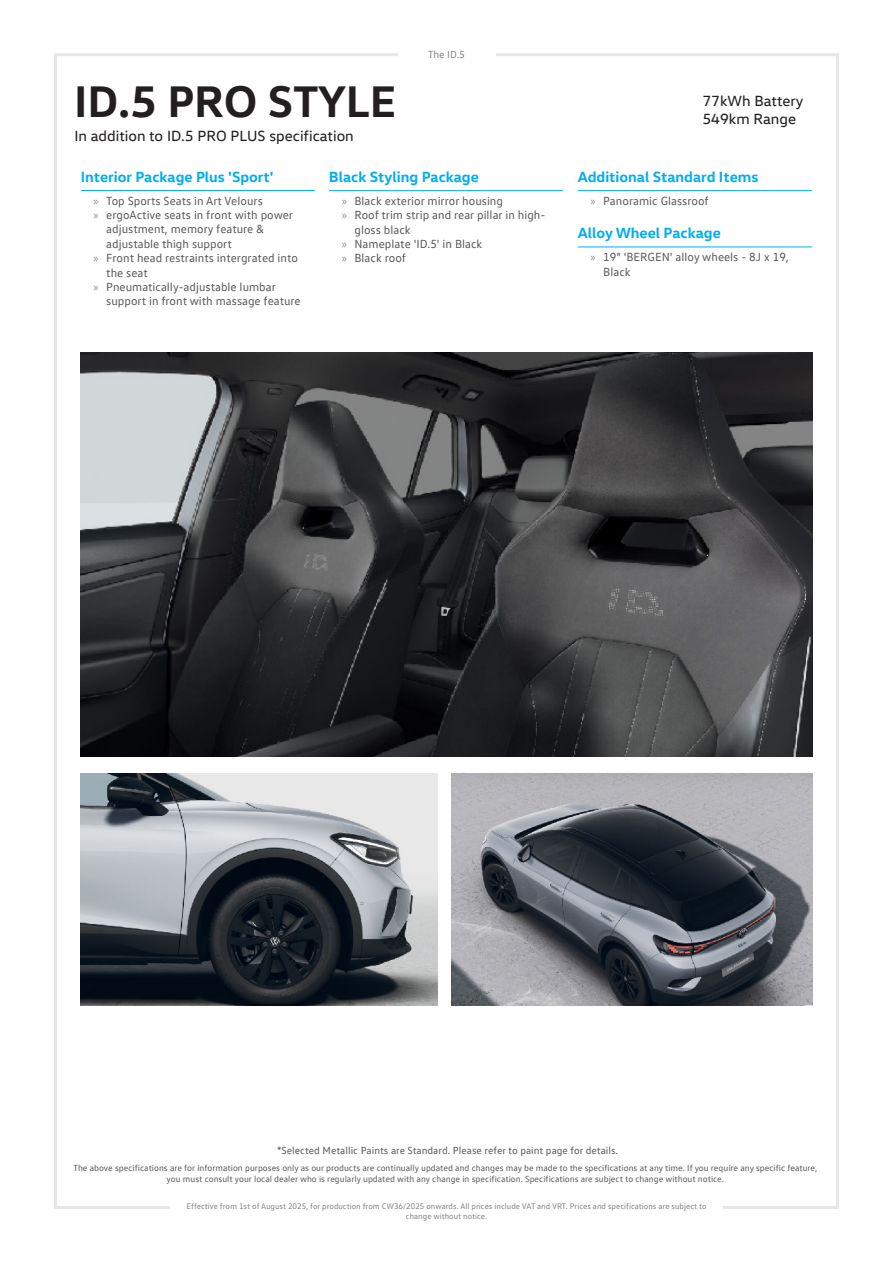
<style>
.page{position:relative;width:893px;height:1263px;background:#fff}
.page>*{position:absolute;margin:0;border:0;box-sizing:border-box;transform-origin:0 0}
.Page_heading{font:700 45px "VW Head";color:#231f20}
.List_headings_-_spacing{font:700 15px "VW Head";color:#00aeef}
.t1{font:15px "VW Head";color:#231f20}
.t2{font:12px/14.4px "VW Text";color:#57585a}
.t3{font:10.5px "VW Text";color:#57585a}
.t4{font:10.5px "VW Text";color:#808285}
.t5{font:9px/10.8px "VW Text";color:#57585a;text-align:center}
.t6{font:8.25px/9.9px "VW Text";color:#808285;text-align:center}
.s1{font-family:"Myriad Pro";color:#87898c}
</style>
<div class="page">
<hr style="left:81px;top:190px;width:234px;height:1px;background:#00aeef">
<hr style="left:329px;top:190px;width:234px;height:1px;background:#00aeef">
<img style="left:80px;top:353px;width:733px;height:404px">
<img style="left:80px;top:774px;width:357px;height:232px">
<img style="left:452px;top:774px;width:361px;height:232px">
<hr style="left:578px;top:190px;width:234px;height:1px;background:#00aeef">
<hr style="left:578px;top:247px;width:234px;height:1px;background:#00aeef">
<p class="Page_heading" style="left:74px;top:72px;width:324px">ID.5 PRO STYLE</p>
<p class="t4" style="left:428px;top:47px;width:39px">The ID.5</p>
<p class="t1" style="left:74px;top:127px;width:281px">In addition to ID.5 PRO PLUS specification</p>
<p class="List_headings_-_spacing" style="left:81px;top:167px;width:194px">Interior Package Plus 'Sport'</p>
<p class="t2" style="left:94px;top:193px;width:171px"><span class="s1">»</span> Top Sports Seats in Art Velours</p>
<p class="t2" style="left:106px;top:207px;width:188px;text-indent:-13px"><span class="s1">»</span> ergoActive seats in front with power adjustment, memory feature &amp; adjustable thigh support</p>
<p class="t2" style="left:106px;top:251px;width:193px;text-indent:-13px"><span class="s1">»</span> Front head restraints intergrated into the seat</p>
<p class="t2" style="left:106px;top:279px;width:196px;text-indent:-13px"><span class="s1">»</span> Pneumatically-adjustable lumbar support in front with massage feature</p>
<p class="List_headings_-_spacing" style="left:329px;top:167px;width:151px">Black Styling Package</p>
<p class="t2" style="left:342px;top:193px;width:163px"><span class="s1">»</span> Black exterior mirror housing</p>
<p class="t2" style="left:354px;top:208px;width:192px;text-indent:-13px"><span class="s1">»</span> Roof trim strip and rear pillar in high&shy;gloss black</p>
<p class="t2" style="left:342px;top:236px;width:142px"><span class="s1">»</span> Nameplate 'ID.5' in Black</p>
<p class="t2" style="left:342px;top:251px;width:66px"><span class="s1">»</span> Black roof</p>
<p class="t1" style="left:702px;top:91px;width:103px">77kWh Battery</p>
<p class="t1" style="left:702px;top:109px;width:95px">549km Range</p>
<p class="List_headings_-_spacing" style="left:578px;top:167px;width:182px">Additional Standard Items</p>
<p class="t2" style="left:590px;top:193px;width:120px"><span class="s1">»</span> Panoramic Glassroof</p>
<p class="List_headings_-_spacing" style="left:578px;top:223px;width:144px">Alloy Wheel Package</p>
<p class="t2" style="left:603px;top:249px;width:187px;text-indent:-13px"><span class="s1">»</span> 19" 'BERGEN' alloy wheels - 8J x 19,<br>Black</p>
<p class="t3" style="left:277px;top:1144px;width:343px">*Selected Metallic Paints are Standard. Please refer to paint page for details.</p>
<p class="t5" style="left:73px;top:1162px;width:746px">The above specifications are for information purposes only as our products are continually updated and changes may be made to the specifications at any time. If you require any specific feature, you must consult your local dealer who is regularly updated with any change in specification. Specifications are subject to change without notice.</p>
<p class="t6" style="left:187px;top:1201px;width:521px">Effective from 1st of August 2025, for production from CW36/2025 onwards. All prices include VAT and VRT. Prices and specifications are subject to change without notice.</p>
</div>
